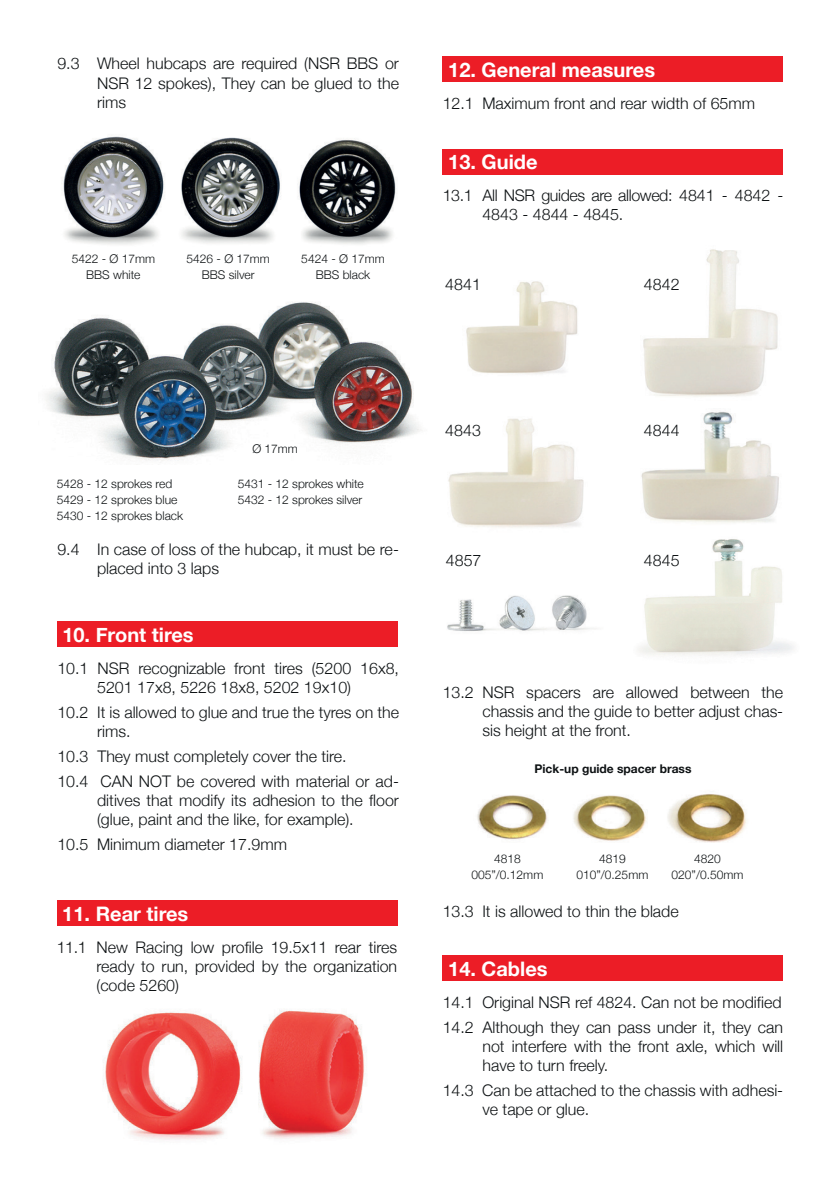
<style>
.page{position:relative;width:840px;height:1191px;background:#fff}
.page>*{position:absolute;margin:0;border:0;box-sizing:border-box;transform-origin:0 0}
.t1{font:700 20px "Helvetica Neue";color:#fff}
.t2{font:300 16px/19.2px "Helvetica Neue";color:#0e1214}
.t3{font:300 16px/19.2px "Helvetica Neue";letter-spacing:-.025em;color:#0e1214}
.t4{font:300 12px/16px "Helvetica Neue";color:#0e1214;text-align:center}
.t5{font:700 12px "Helvetica Neue";color:#0e1214}
</style>
<div class="page">
<img style="left:103px;top:1010px;width:262px;height:130px">
<div style="left:57px;top:621px;width:340px;height:26px;background:#ec1d26"></div>
<img style="left:61px;top:136px;width:335px;height:109px">
<img style="left:46px;top:302px;width:376px;height:159px">
<div style="left:57px;top:900px;width:340px;height:26px;background:#ec1d26"></div>
<div style="left:442px;top:57px;width:340px;height:25px;background:#ec1d26"></div>
<div style="left:442px;top:955px;width:340px;height:26px;background:#ec1d26"></div>
<div style="left:442px;top:149px;width:340px;height:25px;background:#ec1d26"></div>
<img style="left:643px;top:249px;width:135px;height:148px">
<img style="left:466px;top:281px;width:112px;height:93px">
<img style="left:448px;top:418px;width:136px;height:110px">
<img style="left:641px;top:411px;width:138px;height:112px">
<img style="left:638px;top:539px;width:156px;height:117px">
<img style="left:477px;top:794px;width:270px;height:49px">
<img style="left:447px;top:595px;width:149px;height:36px">
<p class="t2" style="left:97px;top:53px;width:303px;text-align:justify;text-indent:-40px">9.3 Wheel hubcaps are required (NSR BBS or NSR 12 spokes), They can be glued to the rims</p>
<p class="t4" style="left:72px;top:250px;width:85px">5422 - Ø 17mm<br>BBS white</p>
<p class="t4" style="left:186px;top:250px;width:85px">5426 - Ø 17mm<br>BBS silver</p>
<p class="t4" style="left:301px;top:250px;width:85px">5424 - Ø 17mm<br>BBS black</p>
<p class="t1" style="left:448px;top:54px;width:208px">12. General measures</p>
<p class="t2" style="left:442px;top:93px;width:314px">12.1 Maximum front and rear width of 65mm</p>
<p class="t1" style="left:448px;top:146px;width:91px">13. Guide</p>
<p class="t3" style="left:482px;top:185px;width:302px;text-indent:-40px">13.1 All NSR guides are allowed: 4841 - 4842 -<br>4843 - 4844 - 4845.</p>
<p class="t2" style="left:445px;top:274px;width:37px">4841</p>
<p class="t2" style="left:643px;top:274px;width:37px">4842</p>
<p class="t4" style="left:252px;top:440px;width:47px">Ø 17mm</p>
<p class="t4" style="left:57px;top:474px;width:128px;text-align:left">5428 - 12 sprokes red<br>5429 - 12 sprokes blue<br>5430 - 12 sprokes black</p>
<p class="t4" style="left:237px;top:474px;width:128px;text-align:left">5431 - 12 sprokes white<br>5432 - 12 sprokes silver</p>
<p class="t2" style="left:97px;top:539px;width:303px;text-indent:-40px">9.4 In case of loss of the hubcap, it must be re&shy;placed into 3 laps</p>
<p class="t1" style="left:62px;top:619px;width:133px">10. Front tires</p>
<p class="t2" style="left:57px;top:657px;width:343px;text-align:center">10.1 NSR recognizable front tires (5200 16x8,<br>5201 17x8, 5226 18x8, 5202 19x10)</p>
<p class="t2" style="left:97px;top:701px;width:303px;text-indent:-40px">10.2 It is allowed to glue and true the tyres on the rims.</p>
<p class="t2" style="left:57px;top:743px;width:343px;line-height:24.8px">10.3 They must completely cover the tire.<br>10.4 CAN NOT be covered with material or ad-</p>
<p class="t2" style="left:97px;top:789px;width:303px">ditives that modify its adhesion to the floor (glue, paint and the like, for example).</p>
<p class="t2" style="left:57px;top:833px;width:231px">10.5 Minimum diameter 17.9mm</p>
<p class="t1" style="left:62px;top:898px;width:127px">11. Rear tires</p>
<p class="t2" style="left:96px;top:936px;width:302px;text-align:justify;text-indent:-40px">11.1 New Racing low profile 19.5x11 rear tires ready to run, provided by the organization (code 5260)</p>
<p class="t2" style="left:445px;top:419px;width:37px">4843</p>
<p class="t2" style="left:643px;top:419px;width:37px">4844</p>
<p class="t2" style="left:445px;top:550px;width:37px">4857</p>
<p class="t2" style="left:643px;top:550px;width:37px">4845</p>
<p class="t2" style="left:482px;top:681px;width:302px;text-align:justify;text-indent:-40px">13.2 NSR spacers are allowed between the chassis and the guide to better adjust chas&shy;sis height at the front.</p>
<p class="t5" style="left:534px;top:759px;width:158px">Pick-up guide spacer brass</p>
<p class="t4" style="left:471px;top:849px;width:73px">4818<br>005”/0.12mm</p>
<p class="t4" style="left:576px;top:849px;width:73px">4819<br>010”/0.25mm</p>
<p class="t4" style="left:671px;top:849px;width:73px">4820<br>020”/0.50mm</p>
<p class="t2" style="left:442px;top:900px;width:237px">13.3 It is allowed to thin the blade</p>
<p class="t1" style="left:448px;top:953px;width:101px">14. Cables</p>
<p class="t2" style="left:442px;top:988px;width:342px;line-height:24.8px">14.1 Original NSR ref 4824. Can not be modified<br>14.2 Although they can pass under it, they can</p>
<p class="t2" style="left:482px;top:1035px;width:302px">not interfere with the front axle, which will have to turn freely.</p>
<p class="t2" style="left:482px;top:1079px;width:302px;text-indent:-40px">14.3 Can be attached to the chassis with adhesi&shy;ve tape or glue.</p>
</div>
